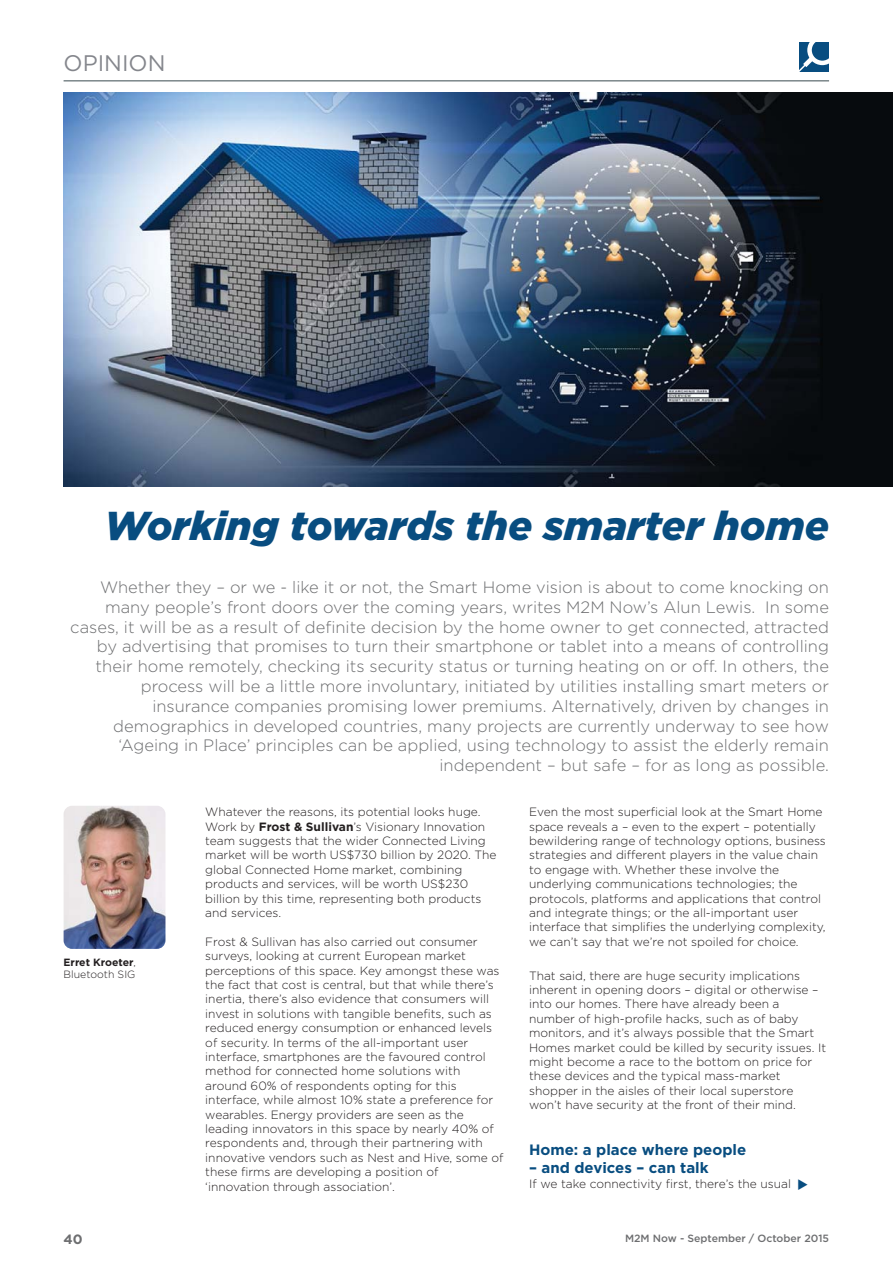
<style>
.page{position:relative;width:893px;height:1263px;background:#fff}
.page>*{position:absolute;margin:0;border:0;box-sizing:border-box;transform-origin:0 0}
.t1{font:italic 900 40.35px "Gotham";color:#084d80}
.t2{font:22.5px "Gotham";color:#84868c}
.t3{font:300 16.5px/19.8px "Gotham";color:#6d6e70;text-align:right}
.t4{font:700 15px "Gotham";color:#084d80}
.t5{font:700 13.5px "Gotham";color:#6d6e70}
.t6{font:300 12px/14.4px "Gotham";color:#231f20}
.t7{font:500 10.5px "Gotham";color:#6d6e70}
.t8{font:300 10.5px/12.6px "Gotham";color:#231f20}
.s1{font-weight:700}
</style>
<div class="page">
<svg style="left:799px;top:42px;width:30px;height:30px"></svg>
<img style="left:64px;top:93px;width:828px;height:393px">
<hr style="left:64px;top:80px;width:765px;height:1px;background:#3a4b50">
<img style="left:64px;top:806px;width:101px;height:143px;border-radius:9px">
<h2 class="t2" style="left:64px;top:53px;width:103px">OPINION</h2>
<h1 class="t1" style="left:104px;top:509px;width:726px">Working towards the smarter home</h1>
<p class="t3" style="left:70px;top:578px;width:760px">Whether they – or we - like it or not, the Smart Home vision is about to come knocking on many people’s front doors over the coming years, writes M2M Now’s Alun Lewis. In some cases, it will be as a result of definite decision by the home owner to get connected, attracted by advertising that promises to turn their smartphone or tablet into a means of controlling their home remotely, checking its security status or turning heating on or off. In others, the process will be a little more involuntary, initiated by utilities installing smart meters or insurance companies promising lower premiums. Alternatively, driven by changes in demographics in developed countries, many projects are currently underway to see how ‘Ageing in Place’ principles can be applied, using technology to assist the elderly remain independent – but safe – for as long as possible.</p>
<p class="t8" style="left:64px;top:956px;width:74px"><span class="s1">Erret Kroeter</span>,<br>Bluetooth SIG</p>
<p class="t6" style="left:205px;top:806px;width:293px">Whatever the reasons, its potential looks huge.<br>Work by <span class="s1">Frost &amp; Sullivan</span>’s Visionary Innovation team suggests that the wider Connected Living market will be worth US$730 billion by 2020. The global Connected Home market, combining products and services, will be worth US$230 billion by this time, representing both products and services.</p>
<p class="t6" style="left:205px;top:935px;width:300px">Frost &amp; Sullivan has also carried out consumer surveys, looking at current European market perceptions of this space. Key amongst these was the fact that cost is central, but that while there’s inertia, there’s also evidence that consumers will invest in solutions with tangible benefits, such as reduced energy consumption or enhanced levels of security. In terms of the all-important user interface, smartphones are the favoured control method for connected home solutions with around 60% of respondents opting for this interface, while almost 10% state a preference for wearables. Energy providers are seen as the leading innovators in this space by nearly 40% of respondents and, through their partnering with innovative vendors such as Nest and Hive, some of these firms are developing a position of ‘innovation through association’.</p>
<p class="t6" style="left:529px;top:806px;width:298px">Even the most superficial look at the Smart Home space reveals a – even to the expert – potentially bewildering range of technology options, business strategies and different players in the value chain to engage with. Whether these involve the underlying communications technologies; the protocols, platforms and applications that control and integrate things; or the all-important user interface that simplifies the underlying complexity, we can’t say that we’re not spoiled for choice.</p>
<p class="t6" style="left:529px;top:969px;width:298px">That said, there are huge security implications inherent in opening doors – digital or otherwise – into our homes. There have already been a number of high-profile hacks, such as of baby monitors, and it’s always possible that the Smart Homes market could be killed by security issues. It might become a race to the bottom on price for these devices and the typical mass-market shopper in the aisles of their local superstore won’t have security at the front of their mind.</p>
<p class="t4" style="left:529px;top:1144px;width:219px">Home: a place where people</p>
<p class="t4" style="left:529px;top:1162px;width:181px">– and devices – can talk</p>
<p class="t6" style="left:529px;top:1178px;width:263px">If we take connectivity first, there’s the usual</p>
<p class="t5" style="left:64px;top:1234px;width:21px">40</p>
<p class="t7" style="left:625px;top:1233px;width:206px">M2M Now - September / October 2015</p>
</div>
